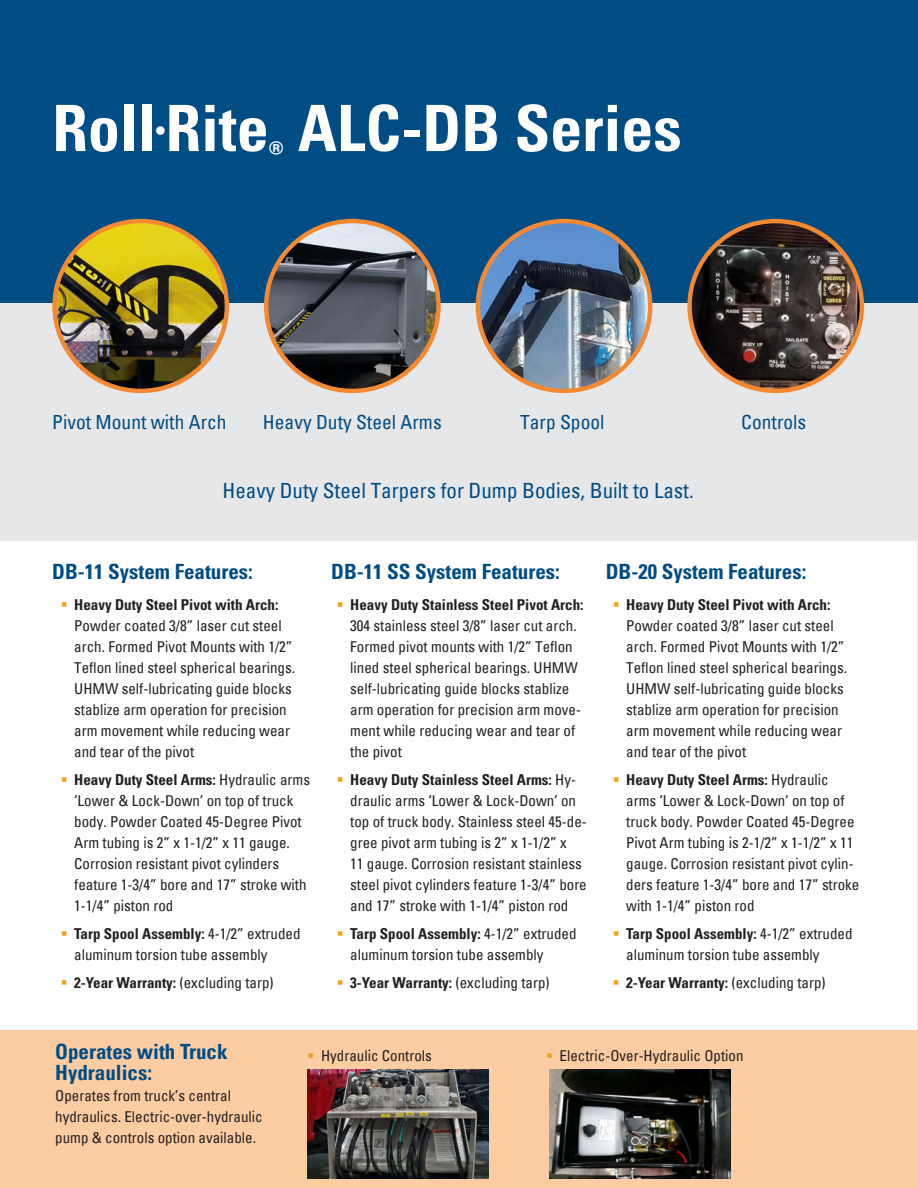
<style>
.page{position:relative;width:918px;height:1188px;background:#fff}
.page>*{position:absolute;margin:0;border:0;box-sizing:border-box;transform-origin:0 0}
.t1{font:700 condensed 64.05px "Univers LT Pro";color:#fff}
.t2{font:700 condensed 21px "Univers LT Std";color:#004c84}
.t3{font:condensed 21px "Univers";color:#004c84}
.t4{font:700 condensed 21px/21px "Univers LT Pro";color:#004c84}
.t5{font:condensed 19.5px "Univers";color:#004c84}
.t6{font:condensed 15px/21px "Univers";color:#231f20}
.t7{font:700 condensed 15px "Univers LT Std";color:#231f20}
.s1{color:#f2a01e}
.s2{font-family:"Univers LT Std";font-weight:700}
.s3{font-family:"Univers";font-weight:400}
</style>
<div class="page">
<hr style="left:917px;top:0;width:1px;height:1188px;background:#e6e7e9">
<div style="left:0;top:1031px;width:918px;height:157px;background:#fccca2"></div>
<div style="left:0;top:0;width:918px;height:303px;background:#004c84"></div>
<div style="left:0;top:303px;width:918px;height:238px;background:#e6e7e9"></div>
<img style="left:55px;top:221px;width:172px;height:170px">
<div style="left:52px;top:219px;width:177px;height:174px;border:4px solid #f58932;border-radius:50%"></div>
<img style="left:266px;top:221px;width:173px;height:170px">
<div style="left:264px;top:219px;width:177px;height:174px;border:4px solid #f58932;border-radius:50%"></div>
<img style="left:478px;top:221px;width:172px;height:170px">
<div style="left:476px;top:219px;width:176px;height:174px;border:4px solid #f58932;border-radius:50%"></div>
<img style="left:690px;top:221px;width:172px;height:170px">
<div style="left:687px;top:219px;width:177px;height:174px;border:4px solid #f58932;border-radius:50%"></div>
<img style="left:308px;top:1069px;width:181px;height:110px">
<img style="left:549px;top:1069px;width:182px;height:110px">
<p class="t1" style="left:52px;top:89px;width:631px">Roll<sup>•</sup>Rite<sub>®</sub> ALC-DB Series</p>
<p class="t5" style="left:52px;top:409px;width:176px">Pivot Mount with Arch</p>
<p class="t5" style="left:263px;top:409px;width:180px">Heavy Duty Steel Arms</p>
<p class="t5" style="left:520px;top:409px;width:86px">Tarp Spool</p>
<p class="t5" style="left:741px;top:409px;width:66px">Controls</p>
<p class="t3" style="left:223px;top:477px;width:473px">Heavy Duty Steel Tarpers for Dump Bodies, Built to Last.</p>
<p class="t2" style="left:52px;top:559px;width:202px">DB-11 System Features:</p>
<p class="t6" style="left:74px;top:594px;width:222px;text-indent:-14px"><span class="s1">▪</span> <span class="s2">Heavy Duty Steel Pivot with Arch:<br></span>Powder coated 3/8” laser cut steel arch. Formed Pivot Mounts with 1/2” Teflon lined steel spherical bearings.<br>UHMW self-lubricating guide blocks stablize arm operation for precision arm movement while reducing wear and tear of the pivot</p>
<p class="t6" style="left:74px;top:769px;width:237px;text-indent:-14px"><span class="s1">▪</span> <span class="s2">Heavy Duty Steel Arms:</span> Hydraulic arms ‘Lower &amp; Lock-Down’ on top of truck body. Powder Coated 45-Degree Pivot Arm tubing is 2” x 1-1/2” x 11 gauge.<br>Corrosion resistant pivot cylinders feature 1-3/4” bore and 17” stroke with 1-1/4” piston rod</p>
<p class="t6" style="left:74px;top:923px;width:228px;text-indent:-14px"><span class="s1">▪</span> <span class="s2">Tarp Spool Assembly:</span> 4-1/2” extruded aluminum torsion tube assembly</p>
<p class="t7" style="left:61px;top:973px;width:215px"><span class="s1">▪</span> 2-Year Warranty: <span class="s3">(excluding tarp)</span></p>
<p class="t2" style="left:331px;top:559px;width:230px">DB-11 SS System Features:</p>
<p class="t2" style="left:606px;top:559px;width:202px">DB-20 System Features:</p>
<p class="t6" style="left:350px;top:594px;width:235px;text-indent:-14px"><span class="s1">▪</span> <span class="s2">Heavy Duty Stainless Steel Pivot Arch:<br></span>304 stainless steel 3/8” laser cut arch.<br>Formed pivot mounts with 1/2” Teflon lined steel spherical bearings. UHMW self-lubricating guide blocks stablize arm operation for precision arm move&shy;ment while reducing wear and tear of the pivot</p>
<p class="t6" style="left:350px;top:769px;width:238px;text-indent:-14px"><span class="s1">▪</span> <span class="s2">Heavy Duty Stainless Steel Arms:</span> Hy&shy;draulic arms ‘Lower &amp; Lock-Down’ on top of truck body. Stainless steel 45-de&shy;gree pivot arm tubing is 2” x 1-1/2” x<br>11 gauge. Corrosion resistant stainless steel pivot cylinders feature 1-3/4” bore and 17” stroke with 1-1/4” piston rod</p>
<p class="t6" style="left:350px;top:923px;width:228px;text-indent:-14px"><span class="s1">▪</span> <span class="s2">Tarp Spool Assembly:</span> 4-1/2” extruded aluminum torsion tube assembly</p>
<p class="t7" style="left:337px;top:973px;width:215px"><span class="s1">▪</span> 3-Year Warranty: <span class="s3">(excluding tarp)</span></p>
<p class="t6" style="left:626px;top:594px;width:222px;text-indent:-14px"><span class="s1">▪</span> <span class="s2">Heavy Duty Steel Pivot with Arch:<br></span>Powder coated 3/8” laser cut steel arch. Formed Pivot Mounts with 1/2” Teflon lined steel spherical bearings.<br>UHMW self-lubricating guide blocks stablize arm operation for precision arm movement while reducing wear and tear of the pivot</p>
<p class="t6" style="left:626px;top:769px;width:235px;text-indent:-14px"><span class="s1">▪</span> <span class="s2">Heavy Duty Steel Arms:</span> Hydraulic arms ‘Lower &amp; Lock-Down’ on top of truck body. Powder Coated 45-Degree Pivot Arm tubing is 2-1/2” x 1-1/2” x 11 gauge. Corrosion resistant pivot cylin&shy;ders feature 1-3/4” bore and 17” stroke with 1-1/4” piston rod</p>
<p class="t6" style="left:626px;top:923px;width:228px;text-indent:-14px"><span class="s1">▪</span> <span class="s2">Tarp Spool Assembly:</span> 4-1/2” extruded aluminum torsion tube assembly</p>
<p class="t7" style="left:613px;top:973px;width:215px"><span class="s1">▪</span> 2-Year Warranty: <span class="s3">(excluding tarp)</span></p>
<p class="t4" style="left:55px;top:1041px;width:174px">Operates with Truck<br>Hydraulics:</p>
<p class="t6" style="left:55px;top:1085px;width:209px">Operates from truck’s central hydraulics. Electric-over-hydraulic pump &amp; controls option available.</p>
<p class="t6" style="left:308px;top:1045px;width:126px"><span class="s1">▪</span> Hydraulic Controls</p>
<p class="t6" style="left:546px;top:1045px;width:199px"><span class="s1">▪</span> Electric-Over-Hydraulic Option</p>
</div>
